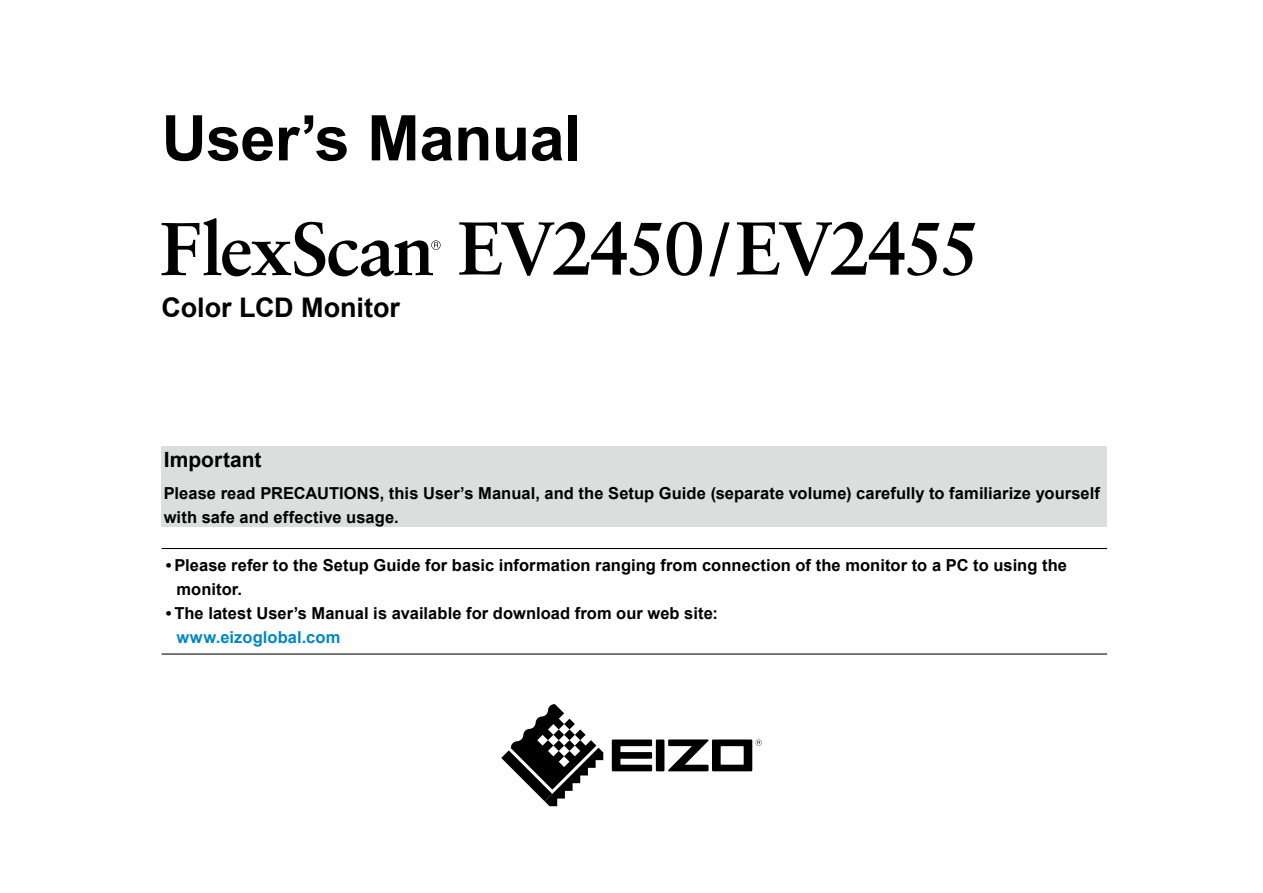
<style>
.page{position:relative;width:1263px;height:893px;background:#fff}
.page>*{position:absolute;margin:0;border:0;box-sizing:border-box;transform-origin:0 0}
.t1{font:700 63px "Arial";letter-spacing:-.01em;color:#000}
.t2{font:700 27px "Arial";color:#000}
.t3{font:700 21px "Arial";color:#000}
.t4{font:700 16.5px/24px "Arial";letter-spacing:.005em;color:#000}
.t5{font:700 16.5px "Arial";letter-spacing:.005em;color:#0087c3}
</style>
<div class="page">
<svg style="left:612px;top:739px;width:150px;height:32px"></svg>
<svg style="left:501px;top:704px;width:102px;height:102px"></svg>
<div style="left:162px;top:446px;width:945px;height:81px;background:#dcdddd"></div>
<hr style="left:162px;top:548px;width:945px;height:1px;background:#000">
<hr style="left:162px;top:653px;width:945px;height:2px;background:#000">
<svg style="left:162px;top:218px;width:279px;height:58px"></svg>
<svg style="left:737px;top:222px;width:238px;height:54px"></svg>
<svg style="left:459px;top:222px;width:243px;height:54px"></svg>
<svg style="left:709px;top:222px;width:21px;height:54px"></svg>
<h1 class="t1" style="left:162px;top:96px;width:421px">User s’ Manual</h1>
<h2 class="t2" style="left:162px;top:289px;width:240px">Color LCD Monitor</h2>
<p class="t3" style="left:164px;top:445px;width:99px">Important</p>
<p class="t4" style="left:164px;top:481px;width:938px">Please read PRECAUTIONS, this User s’ Manual, and the Setup Guide (separate volume) carefully to familiarize yourself with safe and effective usage.</p>
<p class="t4" style="left:176px;top:554px;width:892px;text-indent:-11px">• Please refer to the Setup Guide for basic information ranging from connection of the monitor to a PC to using the monitor.</p>
<p class="t4" style="left:166px;top:602px;width:554px">• The latest User s’ Manual is available for download from our web site:</p>
<p class="t5" style="left:176px;top:626px;width:165px">www.eizoglobal.com</p>
</div>
